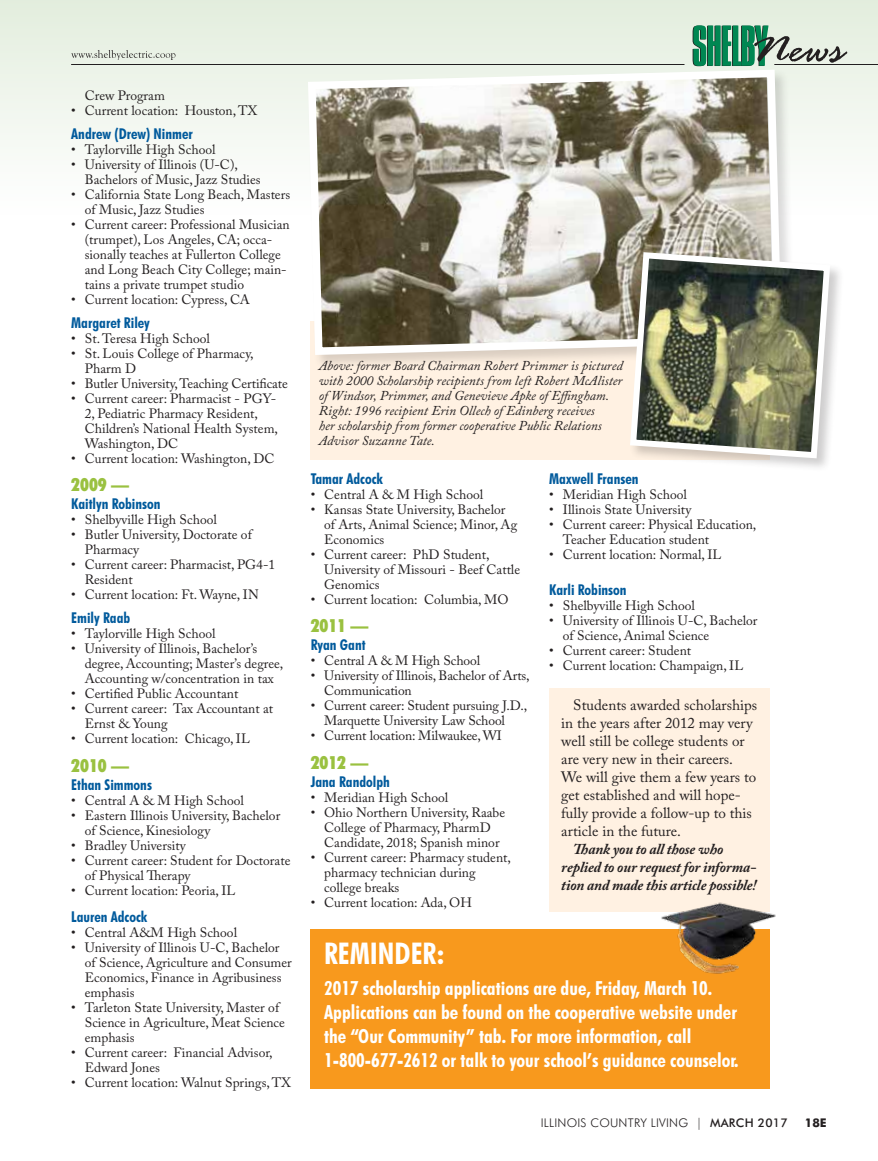
<style>
.page{position:relative;width:878px;height:1161px;background:#fff}
.page>*{position:absolute;margin:0;border:0;box-sizing:border-box;transform-origin:0 0}
.t1{font:700 condensed 30px "Futura BT";color:#fff}
.t2{font:700 condensed 19.5px/24px "Futura BT";color:#fff}
.t3{font:900 condensed 18px "Futura BT";color:#9ac140}
.t4{font:15px/18px "Adobe Caslon Pro";color:#231f20}
.t5{font:700 condensed 15px "Futura BT";color:#005a9c}
.t6{font:italic 700 15px/18px "Adobe Caslon Pro";letter-spacing:-.01em;color:#231f20}
.t7{font:13.5px/15px "Adobe Caslon Pro";color:#231f20}
.t8{font:italic 13.5px/15px "Adobe Caslon Pro";color:#231f20}
.t9{font:300 12px "Futura BT";letter-spacing:.02em;color:#231f20}
.t10{font:700 12px "Futura BT";color:#231f20}
.s1{font-weight:500}
</style>
<div class="page">
<div style="left:0;top:0;width:878px;height:434px;background:linear-gradient(to bottom,#eaf2e6,#fff)"></div>
<svg style="left:71px;top:50px;width:104px;height:10px"></svg>
<hr style="left:71px;top:64px;width:613px;height:1px;background:#231f20">
<hr style="left:774px;top:64px;width:104px;height:1px;background:#231f20">
<svg style="left:692px;top:25px;width:155px;height:41px;background:#7dac94"></svg>
<div style="left:549px;top:688px;width:221px;height:224px;background:#fff1e2"></div>
<div style="left:310px;top:321px;width:460px;height:139px;background:#fff1e2"></div>
<div style="left:310px;top:929px;width:460px;height:160px;background:#f8991d"></div>
<div style="left:307px;top:69px;width:489px;height:300px;background:#231f20;opacity:.17"></div>
<svg style="left:304px;top:66px;width:481px;height:293px"></svg>
<div style="left:629px;top:251px;width:215px;height:222px;background:#231f20;opacity:.22"></div>
<svg style="left:626px;top:249px;width:207px;height:213px;background:#888a75"></svg>
<img style="left:661px;top:902px;width:115px;height:72px">
<p class="t7" style="left:85px;top:87px;width:82px">Crew Program</p>
<p class="t7" style="left:71px;top:102px;width:187px">• Current location: Houston, TX</p>
<p class="t5" style="left:71px;top:124px;width:123px">Andrew (Drew) Ninmer</p>
<p class="t7" style="left:71px;top:141px;width:146px">• Taylorville High School</p>
<p class="t7" style="left:85px;top:156px;width:177px;text-indent:-14px">• University of Illinois (U-C),<br>Bachelors of Music, Jazz Studies</p>
<p class="t7" style="left:85px;top:186px;width:207px;text-indent:-14px">• California State Long Beach, Masters of Music, Jazz Studies</p>
<p class="t7" style="left:85px;top:216px;width:206px;text-indent:-14px">• Current career: Professional Musician (trumpet), Los Angeles, CA; occa&shy;sionally teaches at Fullerton College and Long Beach City College; main&shy;tains a private trumpet studio</p>
<p class="t7" style="left:71px;top:291px;width:180px">• Current location: Cypress, CA</p>
<p class="t5" style="left:71px;top:313px;width:80px">Margaret Riley</p>
<p class="t7" style="left:71px;top:330px;width:140px">• St. Teresa High School</p>
<p class="t7" style="left:85px;top:345px;width:170px;text-indent:-14px">• St. Louis College of Pharmacy,<br>Pharm D</p>
<p class="t7" style="left:71px;top:375px;width:218px">• Butler University, Teaching Certificate</p>
<p class="t7" style="left:85px;top:390px;width:195px;text-indent:-14px">• Current career: Pharmacist - PGY-<br>2, Pediatric Pharmacy Resident,<br>Children’s National Health System,<br>Washington, DC</p>
<p class="t7" style="left:71px;top:450px;width:205px">• Current location: Washington, DC</p>
<h3 class="t3" style="left:71px;top:474px;width:59px">2009 —</h3>
<p class="t5" style="left:71px;top:495px;width:91px">Kaitlyn Robinson</p>
<p class="t7" style="left:71px;top:512px;width:147px">• Shelbyville High School</p>
<p class="t7" style="left:85px;top:527px;width:168px;text-indent:-14px">• Butler University, Doctorate of<br>Pharmacy</p>
<p class="t7" style="left:85px;top:557px;width:192px;text-indent:-14px">• Current career: Pharmacist, PG4-1<br>Resident</p>
<p class="t7" style="left:71px;top:587px;width:189px">• Current location: Ft. Wayne, IN</p>
<p class="t5" style="left:71px;top:609px;width:60px">Emily Raab</p>
<p class="t7" style="left:71px;top:626px;width:146px">• Taylorville High School</p>
<p class="t7" style="left:85px;top:641px;width:200px;text-indent:-14px">• University of Illinois, Bachelor’s degree, Accounting; Master’s degree,<br>Accounting w/concentration in tax</p>
<p class="t7" style="left:71px;top:686px;width:168px">• Certified Public Accountant</p>
<p class="t7" style="left:85px;top:701px;width:190px;text-indent:-14px">• Current career: Tax Accountant at<br>Ernst &amp; Young</p>
<p class="t7" style="left:71px;top:731px;width:180px">• Current location: Chicago, IL</p>
<h3 class="t3" style="left:71px;top:755px;width:59px">2010 —</h3>
<p class="t5" style="left:71px;top:776px;width:82px">Ethan Simmons</p>
<p class="t7" style="left:71px;top:793px;width:174px">• Central A &amp; M High School</p>
<p class="t7" style="left:85px;top:808px;width:197px;text-indent:-14px">• Eastern Illinois University, Bachelor of Science, Kinesiology</p>
<p class="t7" style="left:71px;top:838px;width:116px">• Bradley University</p>
<p class="t7" style="left:85px;top:853px;width:207px;text-indent:-14px">• Current career: Student for Doctorate of Physical Therapy</p>
<p class="t7" style="left:71px;top:883px;width:166px">• Current location: Peoria, IL</p>
<p class="t5" style="left:71px;top:908px;width:77px">Lauren Adcock</p>
<p class="t7" style="left:71px;top:925px;width:167px">• Central A&amp;M High School</p>
<p class="t7" style="left:85px;top:940px;width:208px;text-indent:-14px">• University of Illinois U-C, Bachelor of Science, Agriculture and Consumer<br>Economics, Finance in Agribusiness emphasis</p>
<p class="t7" style="left:85px;top:1000px;width:202px;text-indent:-14px">• Tarleton State University, Master of<br>Science in Agriculture, Meat Science emphasis</p>
<p class="t7" style="left:85px;top:1045px;width:189px;text-indent:-14px">• Current career: Financial Advisor,<br>Edward Jones</p>
<p class="t7" style="left:71px;top:1075px;width:221px">• Current location: Walnut Springs, TX</p>
<p class="t8" style="left:319px;top:358px;width:305px">Above: former Board Chairman Robert Primmer is pictured with 2000 Scholarship recipients from left Robert McAlister of Windsor, Primmer, and Genevieve Apke of Effingham.<br>Right: 1996 recipient Erin Ollech of Edinberg receives<br>her scholarship from former cooperative Public Relations Advisor Suzanne Tate.</p>
<p class="t5" style="left:310px;top:469px;width:74px">Tamar Adcock</p>
<p class="t7" style="left:310px;top:486px;width:174px">• Central A &amp; M High School</p>
<p class="t7" style="left:324px;top:501px;width:194px;text-indent:-14px">• Kansas State University, Bachelor of Arts, Animal Science; Minor, Ag<br>Economics</p>
<p class="t7" style="left:324px;top:546px;width:197px;text-indent:-14px">• Current career: PhD Student,<br>University of Missouri - Beef Cattle<br>Genomics</p>
<p class="t7" style="left:310px;top:591px;width:199px">• Current location: Columbia, MO</p>
<h3 class="t3" style="left:310px;top:615px;width:59px">2011 —</h3>
<p class="t5" style="left:310px;top:636px;width:56px">Ryan Gant</p>
<p class="t7" style="left:310px;top:653px;width:171px">• Central A &amp; M High School</p>
<p class="t7" style="left:324px;top:668px;width:207px;text-indent:-14px">• University of Illinois, Bachelor of Arts,<br>Communication</p>
<p class="t7" style="left:324px;top:698px;width:204px;text-indent:-14px">• Current career: Student pursuing J.D.,<br>Marquette University Law School</p>
<p class="t7" style="left:310px;top:728px;width:193px">• Current location: Milwaukee, WI</p>
<h3 class="t3" style="left:310px;top:752px;width:59px">2012 —</h3>
<p class="t5" style="left:310px;top:773px;width:81px">Jana Randolph</p>
<p class="t7" style="left:310px;top:790px;width:139px">• Meridian High School</p>
<p class="t7" style="left:310px;top:805px;width:196px;text-align:center">• Ohio Northern University, Raabe<br>College of Pharmacy, PharmD<br>Candidate, 2018; Spanish minor</p>
<p class="t7" style="left:324px;top:850px;width:188px;text-indent:-14px">• Current career: Pharmacy student, pharmacy technician during college breaks</p>
<p class="t7" style="left:310px;top:895px;width:163px">• Current location: Ada, OH</p>
<p class="t5" style="left:549px;top:469px;width:91px">Maxwell Fransen</p>
<p class="t7" style="left:549px;top:486px;width:139px">• Meridian High School</p>
<p class="t7" style="left:549px;top:501px;width:143px">• Illinois State University</p>
<p class="t7" style="left:563px;top:516px;width:195px;text-indent:-14px">• Current career: Physical Education,<br>Teacher Education student</p>
<p class="t7" style="left:549px;top:546px;width:174px">• Current location: Normal, IL</p>
<p class="t5" style="left:549px;top:580px;width:79px">Karli Robinson</p>
<p class="t7" style="left:549px;top:597px;width:147px">• Shelbyville High School</p>
<p class="t7" style="left:563px;top:612px;width:196px;text-indent:-14px">• University of Illinois U-C, Bachelor of Science, Animal Science</p>
<p class="t7" style="left:549px;top:642px;width:143px">• Current career: Student</p>
<p class="t7" style="left:549px;top:657px;width:195px">• Current location: Champaign, IL</p>
<p class="t4" style="left:561px;top:696px;width:197px;text-indent:12px">Students awarded scholarships in the years after 2012 may very well still be college students or are very new in their careers.<br>We will give them a few years to get established and will hope&shy;fully provide a follow-up to this article in the future.</p>
<p class="t6" style="left:561px;top:840px;width:197px;text-indent:12px">Thank you to all those who replied to our request for informa&shy;tion and made this article possible!</p>
<h1 class="t1" style="left:324px;top:935px;width:122px">REMINDER:</h1>
<h2 class="t2" style="left:324px;top:976px;width:416px">2017 scholarship applications are due, Friday, March 10.<br>Applications can be found on the cooperative website under the “Our Community” tab. For more information, call 1-800-677-2612 or talk to your school’s guidance counselor.</h2>
<p class="t9" style="left:540px;top:1116px;width:248px">ILLINOIS COUNTRY LIVING | <span class="s1">MARCH 2017</span></p>
<p class="t10" style="left:804px;top:1116px;width:23px">18e</p>
</div>
